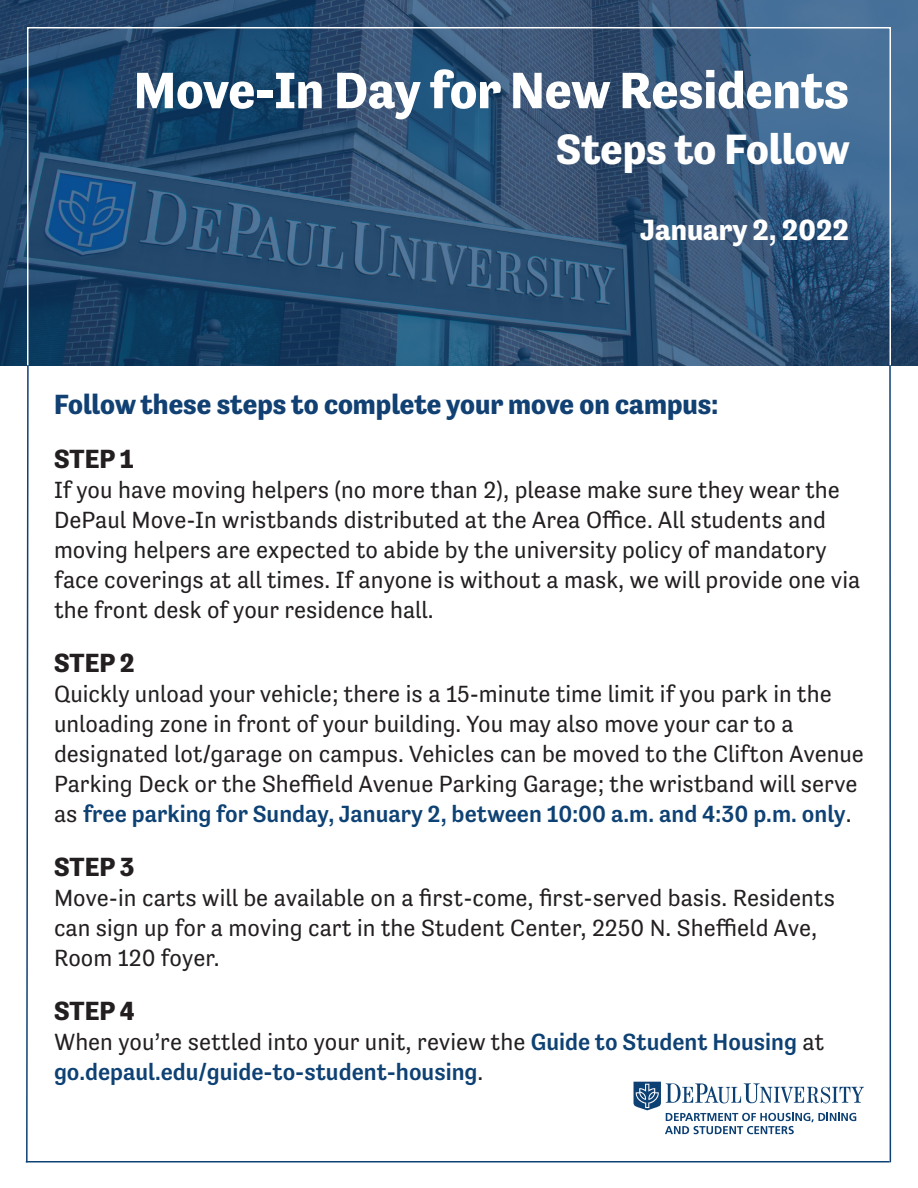
<style>
.page{position:relative;width:918px;height:1188px;background:#fff}
.page>*{position:absolute;margin:0;border:0;box-sizing:border-box;transform-origin:0 0}
.t1{font:700 52.5px "Tenso";color:#fff}
.t2{font:700 43.5px "Tenso";color:#fff}
.t3{font:700 30px "Tenso";color:#fff}
.t4{font:700 28.5px "Tenso";color:#114073}
.t5{font:700 27px "Tenso";color:#231f20}
.Paragraph_Style_1{font:24px/30px "Tenso";color:#231f20}
.t6{font:500 24px/30px "Tenso";color:#0e4174}
.s1{font-weight:500;color:#0e4174}
.s2{font-weight:400;color:#231f20}
</style>
<div class="page">
<svg style="left:0;top:0;width:918px;height:365px;background:#2b5175"></svg>
<div style="left:27px;top:27px;width:864px;height:347px;border:2px solid #fff"></div>
<hr style="left:889px;top:365px;width:2px;height:797px;background:#0e4174">
<svg style="left:25px;top:364px;width:4px;height:799px"></svg>
<hr style="left:26px;top:1161px;width:864px;height:1px;background:#0e4174">
<svg style="left:634px;top:1082px;width:230px;height:52px"></svg>
<p class="t1" style="left:134px;top:61px;width:717px">Move-In Day for New Residents</p>
<p class="t2" style="left:556px;top:124px;width:295px">Steps to Follow</p>
<p class="t3" style="left:640px;top:213px;width:210px">January 2, 2022</p>
<p class="t4" style="left:54px;top:389px;width:666px">Follow these steps to complete your move on campus:</p>
<p class="t5" style="left:54px;top:444px;width:81px">STEP 1</p>
<p class="Paragraph_Style_1" style="left:54px;top:475px;width:808px">If you have moving helpers (no more than 2), please make sure they wear the DePaul Move-In wristbands distributed at the Area Office. All students and moving helpers are expected to abide by the university policy of mandatory face coverings at all times. If anyone is without a mask, we will provide one via the front desk of your residence hall.</p>
<p class="t5" style="left:54px;top:648px;width:82px">STEP 2</p>
<p class="Paragraph_Style_1" style="left:54px;top:679px;width:812px">Quickly unload your vehicle; there is a 15-minute time limit if you park in the unloading zone in front of your building. You may also move your car to a designated lot/garage on campus. Vehicles can be moved to the Clifton Avenue Parking Deck or the Sheffield Avenue Parking Garage; the wristband will serve as <span class="s1">free parking for Sunday, January 2, between 10:00 a.m. and 4:30 p.m. only</span>.</p>
<p class="t5" style="left:54px;top:852px;width:82px">STEP 3</p>
<p class="Paragraph_Style_1" style="left:54px;top:883px;width:783px">Move-in carts will be available on a first-come, first-served basis. Residents can sign up for a moving cart in the Student Center, 2250 N. Sheffield Ave,<br>Room 120 foyer.</p>
<p class="t5" style="left:54px;top:996px;width:82px">STEP 4</p>
<p class="t6" style="left:54px;top:1027px;width:772px"><span class="s2">When you’re settled into your unit, review the</span> Guide to Student Housing <span class="s2">at </span>go.depaul.edu/guide-to-student-housing<span class="s2">.</span></p>
</div>
